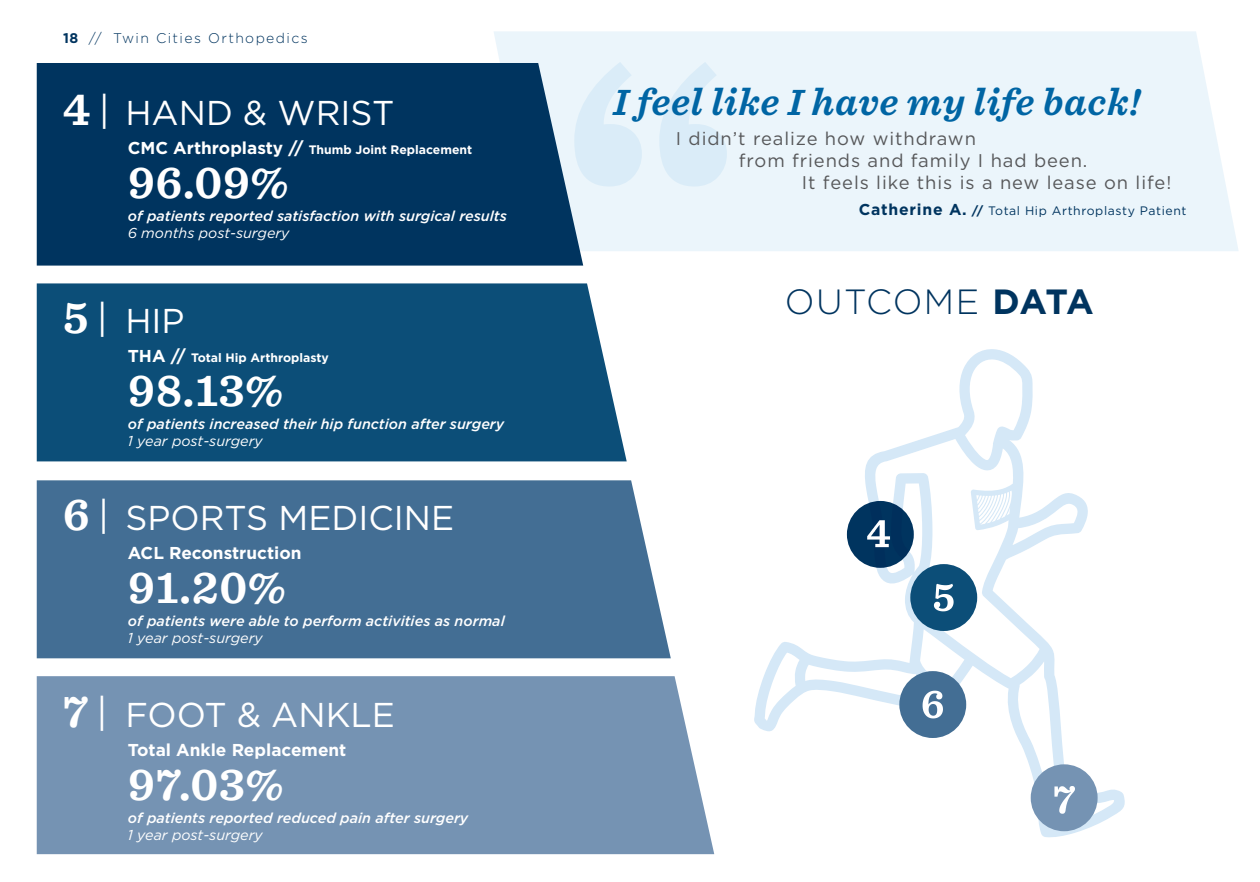
<style>
.page{position:relative;width:1260px;height:882px;background:#fff}
.page>*{position:absolute;margin:0;border:0;box-sizing:border-box;transform-origin:0 0}
.t1{font:700 43.05px "Sentinel S Sm";color:#fff}
.t2{font:italic 700 35px "Sentinel S Sm";color:#0065a4}
.t3{font:300 35px "Gotham";letter-spacing:.04em;color:#00345f}
.t4{font:34.48px "Gotham";color:#fff}
.t5{font:18.38px "Gotham";letter-spacing:.05em;color:#57585a}
.t6{font:700 17.15px "Gotham";color:#fff}
.t7{font:italic 500 14.35px/17.2px "Gotham";color:#fff}
.t8{font:300 14px "Gotham";letter-spacing:.1em;color:#00345f}
.t9{font:700 12.25px "Gotham";color:#fff}
.t10{font:12.25px "Gotham";letter-spacing:.05em;color:#00345f}
.s1{font-weight:700}
.s2{font-family:"Sentinel S Sm";font-weight:700;font-size:43.05px}
.s3{font-family:"Sentinel S Sm";font-weight:500}
.s4{font-size:17.15px}
.s5{font-weight:400}
.s6{font-weight:700;font-size:15.75px}
</style>
<div class="page">
<div style="left:494px;top:31px;width:745px;height:220px;background:#ebf5fb"></div>
<svg style="left:574px;top:62px;width:153px;height:125px"></svg>
<svg style="left:754px;top:349px;width:371px;height:489px"></svg>
<div style="left:847px;top:501px;width:67px;height:67px;background:#00345f;border-radius:50%"></div>
<svg style="left:867px;top:520px;width:23px;height:27px"></svg>
<div style="left:910px;top:564px;width:67px;height:67px;background:#0c4e78;border-radius:50%"></div>
<svg style="left:934px;top:584px;width:20px;height:27px"></svg>
<div style="left:899px;top:671px;width:67px;height:67px;background:#436e94;border-radius:50%"></div>
<svg style="left:923px;top:691px;width:20px;height:27px"></svg>
<div style="left:1031px;top:764px;width:67px;height:67px;background:#7593b3;border-radius:50%"></div>
<svg style="left:1054px;top:786px;width:21px;height:28px"></svg>
<div style="left:37px;top:63px;width:546px;height:203px;background:#00345f"></div>
<div style="left:37px;top:283px;width:590px;height:178px;background:#0c4e78"></div>
<div style="left:37px;top:480px;width:634px;height:178px;background:#436e94"></div>
<div style="left:37px;top:676px;width:677px;height:178px;background:#7593b3"></div>
<p class="t8" style="left:63px;top:29px;width:246px"><span class="s1">18</span> // Twin Cities Orthopedics</p>
<p class="t4" style="left:62px;top:91px;width:333px"><span class="s2">4</span> <span class="s3">|</span> HAND &amp; WRIST</p>
<p class="t9" style="left:128px;top:141px;width:346px"><span class="s4">CMC Arthroplasty //</span> Thumb Joint Replacement</p>
<p class="t1" style="left:128px;top:146px;width:162px">96.09%</p>
<p class="t7" style="left:128px;top:207px;width:381px">of patients reported satisfaction with surgical results<br><span class="s5">6 months post-surgery</span></p>
<p class="t4" style="left:62px;top:299px;width:124px"><span class="s2">5</span> <span class="s3">|</span> HIP</p>
<p class="t9" style="left:128px;top:349px;width:203px"><span class="s4">THA //</span> Total Hip Arthroplasty</p>
<p class="t1" style="left:128px;top:354px;width:157px">98.13%</p>
<p class="t7" style="left:128px;top:415px;width:378px">of patients increased their hip function after surgery<br><span class="s5">1 year post-surgery</span></p>
<p class="t4" style="left:62px;top:496px;width:393px"><span class="s2">6</span> <span class="s3">|</span> SPORTS MEDICINE</p>
<p class="t6" style="left:128px;top:541px;width:175px">ACL Reconstruction</p>
<p class="t1" style="left:128px;top:551px;width:160px">91.20%</p>
<p class="t7" style="left:128px;top:612px;width:378px">of patients were able to perform activities as normal<br><span class="s5">1 year post-surgery</span></p>
<p class="t4" style="left:62px;top:693px;width:334px"><span class="s2">7</span> <span class="s3">|</span> FOOT &amp; ANKLE</p>
<p class="t6" style="left:128px;top:738px;width:220px">Total Ankle Replacement</p>
<p class="t1" style="left:128px;top:748px;width:157px">97.03%</p>
<p class="t7" style="left:128px;top:809px;width:342px">of patients reported reduced pain after surgery<br><span class="s5">1 year post-surgery</span></p>
<p class="t2" style="left:613px;top:72px;width:529px">I feel like I have my life back!</p>
<p class="t5" style="left:676px;top:126px;width:302px">I didn’t realize how withdrawn</p>
<p class="t5" style="left:739px;top:148px;width:350px">from friends and family I had been.</p>
<p class="t5" style="left:802px;top:170px;width:371px">It feels like this is a new lease on life!</p>
<p class="t10" style="left:859px;top:203px;width:329px"><span class="s6">Catherine A.</span> <span class="s1">//</span> Total Hip Arthroplasty Patient</p>
<p class="t3" style="left:785px;top:280px;width:311px">OUTCOME <span class="s1">DATA</span></p>
</div>
